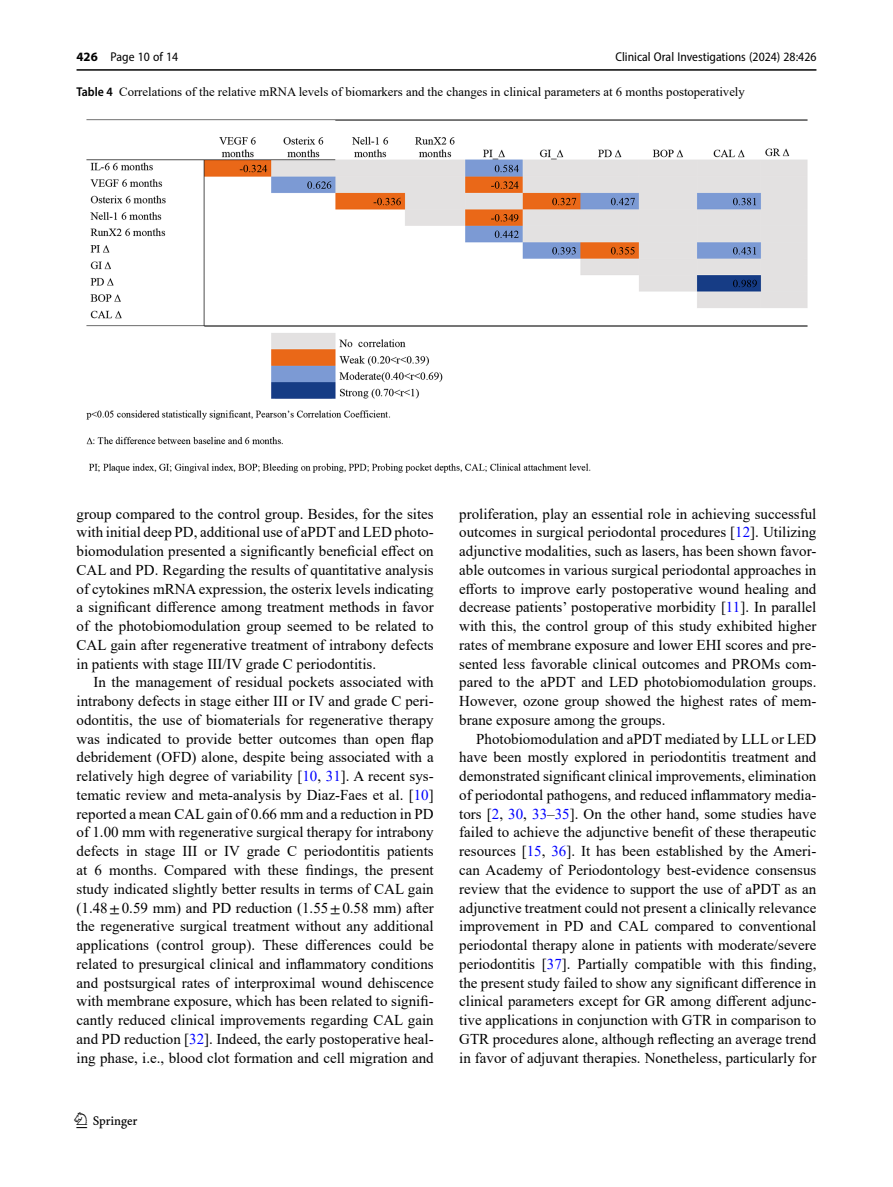
<style>
.page{position:relative;width:893px;height:1187px;background:#fff}
.page>*{position:absolute;margin:0;border:0;box-sizing:border-box;transform-origin:0 0}
.t1{font:22.5px "Springnew";color:#000}
.Body_Text_Indent{font:15px/18.8px "Times New Roman";color:#000;text-align:justify}
.Body_Text{font:15px/18.8px "Times New Roman";color:#000;text-align:justify}
.Figure_Caption{font:12.75px "Times New Roman";color:#000}
.t2{font:semi-condensed 12.75px "Myriad Pro";color:#000}
.s1{font-weight:700;font-stretch:normal}
.s2{font-family:"Myriad Pro";font-weight:600;font-stretch:semi-condensed}
.s3{color:#00f}
.s4{font-family:"STIX"}
</style>
<div class="page">
<hr style="left:77px;top:69px;width:739px;height:2px;background:#000">
<img style="left:86px;top:119px;width:722px;height:354px">
<p class="t2" style="left:77px;top:49px;width:103px"><span class="s1">426</span> Page 10 of 14</p>
<p class="t2" style="left:615px;top:49px;width:202px">Clinical Oral Investigations (2024) 28:426</p>
<p class="Figure_Caption" style="left:77px;top:83px;width:670px"><span class="s2">Table 4</span> Correlations of the relative mRNA levels of biomarkers and the changes in clinical parameters at 6 months postoperatively</p>
<p class="Body_Text" style="left:77px;top:503px;width:359px">group compared to the control group. Besides, for the sites with initial deep PD, additional use of aPDT and LED photo&shy;biomodulation presented a significantly beneficial effect on CAL and PD. Regarding the results of quantitative analysis of cytokines mRNA expression, the osterix levels indicating a significant difference among treatment methods in favor of the photobiomodulation group seemed to be related to CAL gain after regenerative treatment of intrabony defects in patients with stage III/IV grade C periodontitis.</p>
<p class="Body_Text_Indent" style="left:77px;top:672px;width:359px;text-indent:17px">In the management of residual pockets associated with intrabony defects in stage either III or IV and grade C peri&shy;odontitis, the use of biomaterials for regenerative therapy was indicated to provide better outcomes than open flap debridement (OFD) alone, despite being associated with a relatively high degree of variability [<span class="s3">10</span>, <span class="s3">31</span>]. A recent sys&shy;tematic review and meta-analysis by Diaz-Faes et al. [<span class="s3">10</span>] reported a mean CAL gain of 0.66 mm and a reduction in PD of 1.00 mm with regenerative surgical therapy for intrabony defects in stage III or IV grade C periodontitis patients at 6 months. Compared with these findings, the present study indicated slightly better results in terms of CAL gain (1.48<span class="s4">±</span>0.59 mm) and PD reduction (1.55<span class="s4">±</span>0.58 mm) after the regenerative surgical treatment without any additional applications (control group). These differences could be related to presurgical clinical and inflammatory conditions and postsurgical rates of interproximal wound dehiscence with membrane exposure, which has been related to signifi&shy;cantly reduced clinical improvements regarding CAL gain and PD reduction [<span class="s3">32</span>]. Indeed, the early postoperative heal&shy;ing phase, i.e., blood clot formation and cell migration and</p>
<h1 class="t1" style="left:77px;top:1107px;width:63px">1 3</h1>
<p class="Body_Text_Indent" style="left:459px;top:503px;width:359px">proliferation, play an essential role in achieving successful outcomes in surgical periodontal procedures [<span class="s3">12</span>]. Utilizing adjunctive modalities, such as lasers, has been shown favor&shy;able outcomes in various surgical periodontal approaches in efforts to improve early postoperative wound healing and decrease patients’ postoperative morbidity [<span class="s3">11</span>]. In parallel with this, the control group of this study exhibited higher rates of membrane exposure and lower EHI scores and pre&shy;sented less favorable clinical outcomes and PROMs com&shy;pared to the aPDT and LED photobiomodulation groups.<br>However, ozone group showed the highest rates of mem&shy;brane exposure among the groups.</p>
<p class="Body_Text_Indent" style="left:459px;top:728px;width:359px;text-indent:17px">Photobiomodulation and aPDT mediated by LLL or LED have been mostly explored in periodontitis treatment and demonstrated significant clinical improvements, elimination of periodontal pathogens, and reduced inflammatory media&shy;tors [<span class="s3">2</span>, <span class="s3">30</span>, <span class="s3">33</span>–<span class="s3">35</span>]. On the other hand, some studies have failed to achieve the adjunctive benefit of these therapeutic resources [<span class="s3">15</span>, <span class="s3">36</span>]. It has been established by the Ameri&shy;can Academy of Periodontology best-evidence consensus review that the evidence to support the use of aPDT as an adjunctive treatment could not present a clinically relevance improvement in PD and CAL compared to conventional periodontal therapy alone in patients with moderate/severe periodontitis [<span class="s3">37</span>]. Partially compatible with this finding, the present study failed to show any significant difference in clinical parameters except for GR among different adjunc&shy;tive applications in conjunction with GTR in comparison to GTR procedures alone, although reflecting an average trend in favor of adjuvant therapies. Nonetheless, particularly for</p>
</div>
